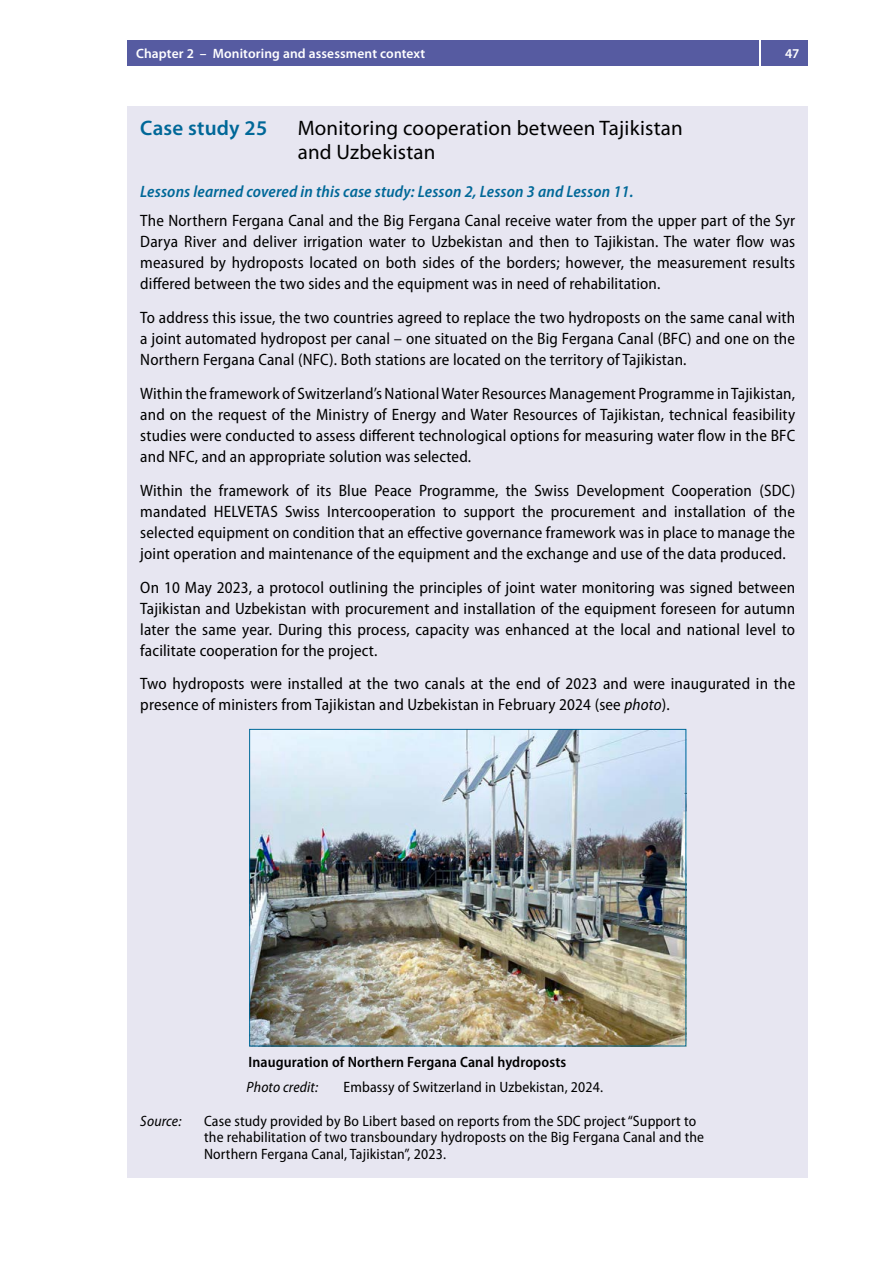
<style>
.page{position:relative;width:893px;height:1263px;background:#fff}
.page>*{position:absolute;margin:0;border:0;box-sizing:border-box;transform-origin:0 0}
.t1{font:21px/24px "Myriad Pro";letter-spacing:.01em;color:#000}
.t2{font:600 21px "Myriad Pro";letter-spacing:.01em;color:#006898}
.t3{font:semi-condensed 16.5px/21px "Myriad Pro";letter-spacing:.01em;color:#000;text-align:justify}
.t4{font:italic 600 semi-condensed 16.5px "Myriad Pro";letter-spacing:.01em;color:#006898}
.t5{font:semi-condensed 15px/16.5px "Myriad Pro";letter-spacing:.01em;color:#000}
.t6{font:600 semi-condensed 15px "Myriad Pro";letter-spacing:.01em;color:#000}
.t7{font:italic semi-condensed 15px "Myriad Pro";letter-spacing:.01em;color:#000}
.t8{font:600 13.5px "Myriad Pro";letter-spacing:.01em;color:#fff}
.s1{font-style:italic}
</style>
<div class="page">
<div style="left:128px;top:40px;width:631px;height:26px;background:#565ba1"></div>
<div style="left:761px;top:40px;width:47px;height:26px;background:#565ba1"></div>
<div style="left:128px;top:622px;width:680px;height:510px;background:#e7e6f1"></div>
<div style="left:128px;top:106px;width:680px;height:75px;background:#e7e6f1"></div>
<div style="left:128px;top:172px;width:680px;height:44px;background:#e7e6f1"></div>
<div style="left:128px;top:201px;width:680px;height:107px;background:#e7e6f1"></div>
<div style="left:128px;top:298px;width:680px;height:86px;background:#e7e6f1"></div>
<div style="left:128px;top:374px;width:680px;height:107px;background:#e7e6f1"></div>
<div style="left:128px;top:471px;width:680px;height:107px;background:#e7e6f1"></div>
<div style="left:128px;top:567px;width:680px;height:108px;background:#e7e6f1"></div>
<div style="left:128px;top:1102px;width:680px;height:75px;background:#e7e6f1"></div>
<img style="left:251px;top:731px;width:433px;height:313px">
<div style="left:249px;top:729px;width:437px;height:317px;border:1px solid #006898"></div>
<p class="t8" style="left:136px;top:45px;width:291px">Chapter 2 – Monitoring and assessment context</p>
<p class="t8" style="left:785px;top:45px;width:16px">47</p>
<p class="t2" style="left:140px;top:114px;width:128px">Case study 25</p>
<p class="t1" style="left:298px;top:115px;width:387px">Monitoring cooperation between Tajikistan and Uzbekistan</p>
<p class="t4" style="left:140px;top:181px;width:495px">Lessons learned covered in this case study: Lesson 2, Lesson 3 and Lesson 11.</p>
<p class="t3" style="left:140px;top:210px;width:656px">The Northern Fergana Canal and the Big Fergana Canal receive water from the upper part of the Syr Darya River and deliver irrigation water to Uzbekistan and then to Tajikistan. The water flow was measured by hydroposts located on both sides of the borders; however, the measurement results differed between the two sides and the equipment was in need of rehabilitation.</p>
<p class="t3" style="left:140px;top:307px;width:656px">To address this issue, the two countries agreed to replace the two hydroposts on the same canal with a joint automated hydropost per canal – one situated on the Big Fergana Canal (BFC) and one on the Northern Fergana Canal (NFC). Both stations are located on the territory of Tajikistan.</p>
<p class="t3" style="left:140px;top:383px;width:656px">Within the framework of Switzerland’s National Water Resources Management Programme in Tajikistan, and on the request of the Ministry of Energy and Water Resources of Tajikistan, technical feasibility studies were conducted to assess different technological options for measuring water flow in the BFC and NFC, and an appropriate solution was selected.</p>
<p class="t3" style="left:140px;top:479px;width:656px">Within the framework of its Blue Peace Programme, the Swiss Development Cooperation (SDC) mandated HELVETAS Swiss Intercooperation to support the procurement and installation of the selected equipment on condition that an effective governance framework was in place to manage the joint operation and maintenance of the equipment and the exchange and use of the data produced.</p>
<p class="t3" style="left:140px;top:576px;width:656px">On 10 May 2023, a protocol outlining the principles of joint water monitoring was signed between Tajikistan and Uzbekistan with procurement and installation of the equipment foreseen for autumn later the same year. During this process, capacity was enhanced at the local and national level to facilitate cooperation for the project.</p>
<p class="t3" style="left:140px;top:673px;width:656px">Two hydroposts were installed at the two canals at the end of 2023 and were inaugurated in the presence of ministers from Tajikistan and Uzbekistan in February 2024 (see <span class="s1">photo</span>).</p>
<p class="t6" style="left:248px;top:1053px;width:319px">Inauguration of Northern Fergana Canal hydroposts</p>
<p class="t7" style="left:247px;top:1078px;width:73px">Photo credit:</p>
<p class="t5" style="left:344px;top:1079px;width:261px">Embassy of Switzerland in Uzbekistan, 2024.</p>
<p class="t7" style="left:140px;top:1111px;width:43px">Source:</p>
<p class="t5" style="left:204px;top:1112px;width:502px">Case study provided by Bo Libert based on reports from the SDC project “Support to the rehabilitation of two transboundary hydroposts on the Big Fergana Canal and the<br>Northern Fergana Canal, Tajikistan”, 2023.</p>
</div>
